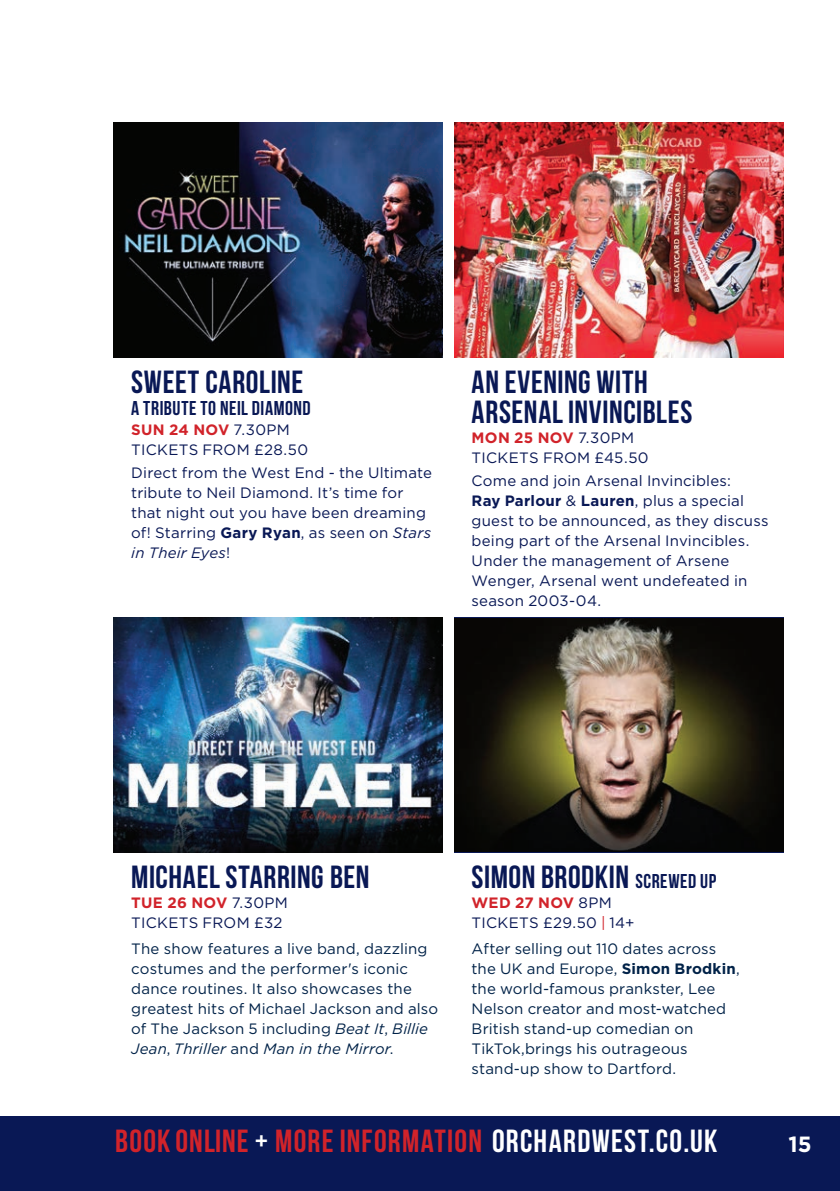
<style>
.page{position:relative;width:840px;height:1191px;background:#fff}
.page>*{position:absolute;margin:0;border:0;box-sizing:border-box;transform-origin:0 0}
.t1{font:700 32px/30px "Bebas Neue";letter-spacing:.02em;color:#091855}
.t2{font:700 32px "Bebas Neue";letter-spacing:.035em;color:#d1232a}
.t3{font:700 22px "Gotham";color:#fff}
.t4{font:700 20px "Bebas Neue";letter-spacing:.025em;color:#091855}
.t5{font:15px/20px "Gotham";letter-spacing:.015em;color:#091855}
.Body_Copy__Regular{font:15px/20px "Gotham";letter-spacing:.01em;color:#002248}
.s1{font-weight:700;color:#d1232a}
.s2{font-weight:700}
.s3{font-style:italic}
.s4{font-size:20px}
.s5{color:#d1232a}
.s6{color:#fff}
</style>
<div class="page">
<div style="left:0;top:1116px;width:839px;height:75px;background:#091855"></div>
<img style="left:114px;top:123px;width:328px;height:235px">
<img style="left:114px;top:617px;width:328px;height:235px">
<img style="left:454px;top:123px;width:328px;height:235px">
<img style="left:454px;top:618px;width:328px;height:234px">
<p class="t1" style="left:131px;top:366px;width:173px">SWEET CAROLINE</p>
<p class="t4" style="left:131px;top:397px;width:181px">A TRIBUTE TO NEIL DIAMOND</p>
<p class="t5" style="left:131px;top:419px;width:178px"><span class="s1">SUN 24 NOV</span> 7.30PM<br>TICKETS FROM £28.50</p>
<p class="t5" style="left:131px;top:462px;width:302px">Direct from the West End - the Ultimate tribute to Neil Diamond. It’s time for that night out you have been dreaming of! Starring <span class="s2">Gary Ryan</span>, as seen on <span class="s3">Stars in Their Eyes</span>!</p>
<p class="t1" style="left:471px;top:366px;width:222px">AN EVENING WITH<br>ARSENAL INVINCIBLES</p>
<p class="t5" style="left:471px;top:427px;width:178px"><span class="s1">MON 25 NOV</span> 7.30PM<br>TICKETS FROM £45.50</p>
<p class="t5" style="left:471px;top:470px;width:298px">Come and join Arsenal Invincibles:<br><span class="s2">Ray Parlour</span> &amp; <span class="s2">Lauren</span>, plus a special guest to be announced, as they discuss being part of the Arsenal Invincibles.<br>Under the management of Arsene<br>Wenger, Arsenal went undefeated in season 2003-04.</p>
<p class="t1" style="left:131px;top:861px;width:240px">MICHAEL STARRING BEN</p>
<p class="t5" style="left:131px;top:892px;width:158px"><span class="s1">TUE 26 NOV</span> 7.30PM<br>TICKETS FROM £32</p>
<p class="Body_Copy__Regular" style="left:131px;top:938px;width:308px">The show features a live band, dazzling costumes and the performer's iconic dance routines. It also showcases the greatest hits of Michael Jackson and also of The Jackson 5 including <span class="s3">Beat It</span>, <span class="s3">Billie Jean</span>, <span class="s3">Thriller</span> and <span class="s3">Man in the Mirror</span>.</p>
<p class="t1" style="left:471px;top:861px;width:246px">SIMON BRODKIN <span class="s4">SCREWED UP</span></p>
<p class="t5" style="left:471px;top:892px;width:164px"><span class="s1">WED 27 NOV</span> 8PM<br>TICKETS £29.50 <span class="s5">|</span> 14+</p>
<p class="Body_Copy__Regular" style="left:471px;top:938px;width:269px">After selling out 110 dates across the UK and Europe, <span class="s2">Simon Brodkin</span>, the world-famous prankster, Lee<br>Nelson creator and most-watched<br>British stand-up comedian on<br>TikTok,brings his outrageous stand-up show to Dartford.</p>
<p class="t2" style="left:115px;top:1123px;width:603px">BOOK ONLINE <span class="s6">+</span> MORE INFORMATION <span class="s6">ORCHARDWEST.CO.UK</span></p>
<p class="t3" style="left:788px;top:1129px;width:25px">15</p>
</div>
